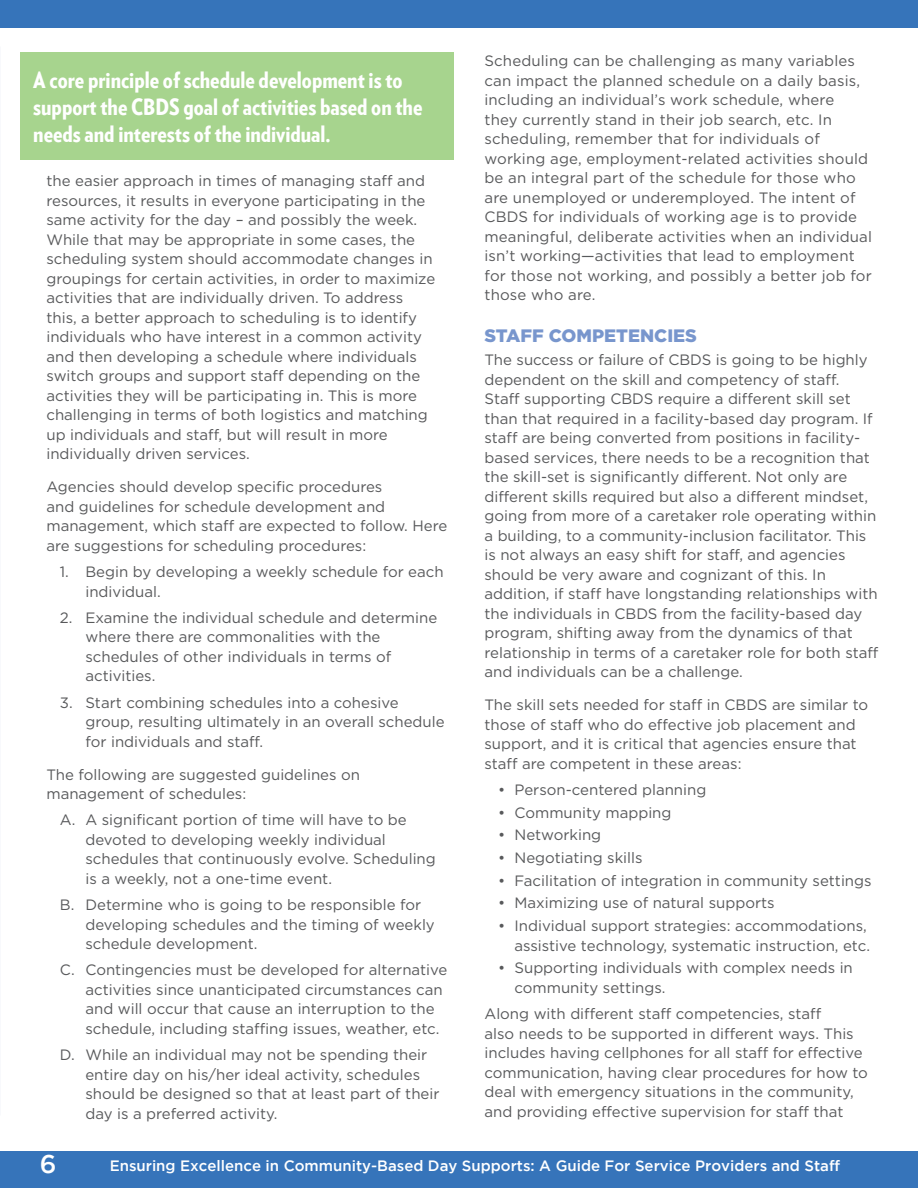
<style>
.page{position:relative;width:918px;height:1188px;background:#fff}
.page>*{position:absolute;margin:0;border:0;box-sizing:border-box;transform-origin:0 0}
.t1{font:500 25.5px "Gotham";color:#fff}
.t2{font:900 22.5px/27px "Verlag Condensed";color:#fff}
.t3{font:900 18px "Gotham HTF";color:#7896cd}
.t4{font:15px/19.5px "Gotham HTF";color:#58595b}
.t5{font:500 15px "Gotham";color:#fff}
</style>
<div class="page">
<div style="left:0;top:0;width:918px;height:28px;background:#3674ba"></div>
<div style="left:0;top:1151px;width:918px;height:37px;background:#3674ba"></div>
<div style="left:20px;top:52px;width:433px;height:108px;background:#a7d48e"></div>
<h2 class="t2" style="left:33px;top:66px;width:391px">A core principle of schedule development is to support the CBDS goal of activities based on the needs and interests of the individual.</h2>
<p class="t4" style="left:46px;top:171px;width:390px">the easier approach in times of managing staff and resources, it results in everyone participating in the same activity for the day – and possibly the week.<br>While that may be appropriate in some cases, the scheduling system should accommodate changes in groupings for certain activities, in order to maximize activities that are individually driven. To address this, a better approach to scheduling is to identify individuals who have interest in a common activity and then developing a schedule where individuals switch groups and support staff depending on the activities they will be participating in. This is more challenging in terms of both logistics and matching up individuals and staff, but will result in more individually driven services.</p>
<p class="t4" style="left:46px;top:477px;width:402px">Agencies should develop specific procedures<br>and guidelines for schedule development and management, which staff are expected to follow. Here are suggestions for scheduling procedures:</p>
<p class="t4" style="left:85px;top:562px;width:360px;text-indent:-26px">1. Begin by developing a weekly schedule for each individual.</p>
<p class="t4" style="left:85px;top:608px;width:353px;text-indent:-26px">2. Examine the individual schedule and determine where there are commonalities with the schedules of other individuals in terms of activities.</p>
<p class="t4" style="left:85px;top:692px;width:361px;text-indent:-26px">3. Start combining schedules into a cohesive group, resulting ultimately in an overall schedule for individuals and staff.</p>
<p class="t4" style="left:46px;top:764px;width:315px">The following are suggested guidelines on management of schedules:</p>
<p class="t4" style="left:85px;top:810px;width:352px;text-indent:-26px">A. A significant portion of time will have to be devoted to developing weekly individual schedules that continuously evolve. Scheduling is a weekly, not a one-time event.</p>
<p class="t4" style="left:85px;top:895px;width:351px;text-indent:-26px">B. Determine who is going to be responsible for developing schedules and the timing of weekly schedule development.</p>
<p class="t4" style="left:85px;top:960px;width:364px;text-indent:-26px">C. Contingencies must be developed for alternative activities since unanticipated circumstances can and will occur that cause an interruption to the schedule, including staffing issues, weather, etc.</p>
<p class="t4" style="left:85px;top:1045px;width:356px;text-indent:-26px">D. While an individual may not be spending their entire day on his/her ideal activity, schedules should be designed so that at least part of their day is a preferred activity.</p>
<p class="t4" style="left:484px;top:51px;width:389px">Scheduling can be challenging as many variables can impact the planned schedule on a daily basis, including an individual’s work schedule, where<br>they currently stand in their job search, etc. In scheduling, remember that for individuals of working age, employment-related activities should be an integral part of the schedule for those who are unemployed or underemployed. The intent of CBDS for individuals of working age is to provide meaningful, deliberate activities when an individual isn’t working—activities that lead to employment for those not working, and possibly a better job for those who are.</p>
<p class="t3" style="left:484px;top:326px;width:214px">STAFF COMPETENCIES</p>
<p class="t4" style="left:484px;top:350px;width:395px">The success or failure of CBDS is going to be highly dependent on the skill and competency of staff.<br>Staff supporting CBDS require a different skill set than that required in a facility-based day program. If staff are being converted from positions in facility&shy;based services, there needs to be a recognition that the skill-set is significantly different. Not only are different skills required but also a different mindset, going from more of a caretaker role operating within a building, to a community-inclusion facilitator. This is not always an easy shift for staff, and agencies should be very aware and cognizant of this. In addition, if staff have longstanding relationships with the individuals in CBDS from the facility-based day program, shifting away from the dynamics of that relationship in terms of a caretaker role for both staff and individuals can be a challenge.</p>
<p class="t4" style="left:484px;top:695px;width:385px">The skill sets needed for staff in CBDS are similar to those of staff who do effective job placement and support, and it is critical that agencies ensure that staff are competent in these areas:</p>
<p class="t4" style="left:498px;top:780px;width:210px">• Person-centered planning</p>
<p class="t4" style="left:498px;top:802px;width:175px">• Community mapping</p>
<p class="t4" style="left:498px;top:825px;width:105px">• Networking</p>
<p class="t4" style="left:498px;top:848px;width:146px">• Negotiating skills</p>
<p class="t4" style="left:498px;top:870px;width:375px">• Facilitation of integration in community settings</p>
<p class="t4" style="left:498px;top:893px;width:278px">• Maximizing use of natural supports</p>
<p class="t4" style="left:498px;top:916px;width:374px;text-align:right">• Individual support strategies: accommodations, assistive technology, systematic instruction, etc.</p>
<p class="t4" style="left:514px;top:958px;width:340px;text-indent:-16px">• Supporting individuals with complex needs in community settings.</p>
<p class="t4" style="left:484px;top:1004px;width:385px">Along with different staff competencies, staff<br>also needs to be supported in different ways. This includes having cellphones for all staff for effective communication, having clear procedures for how to deal with emergency situations in the community, and providing effective supervision for staff that</p>
<h1 class="t1" style="left:40px;top:1150px;width:18px">6</h1>
<p class="t5" style="left:110px;top:1158px;width:732px">Ensuring Excellence in Community-Based Day Supports: A Guide For Service Providers and Staff</p>
</div>
